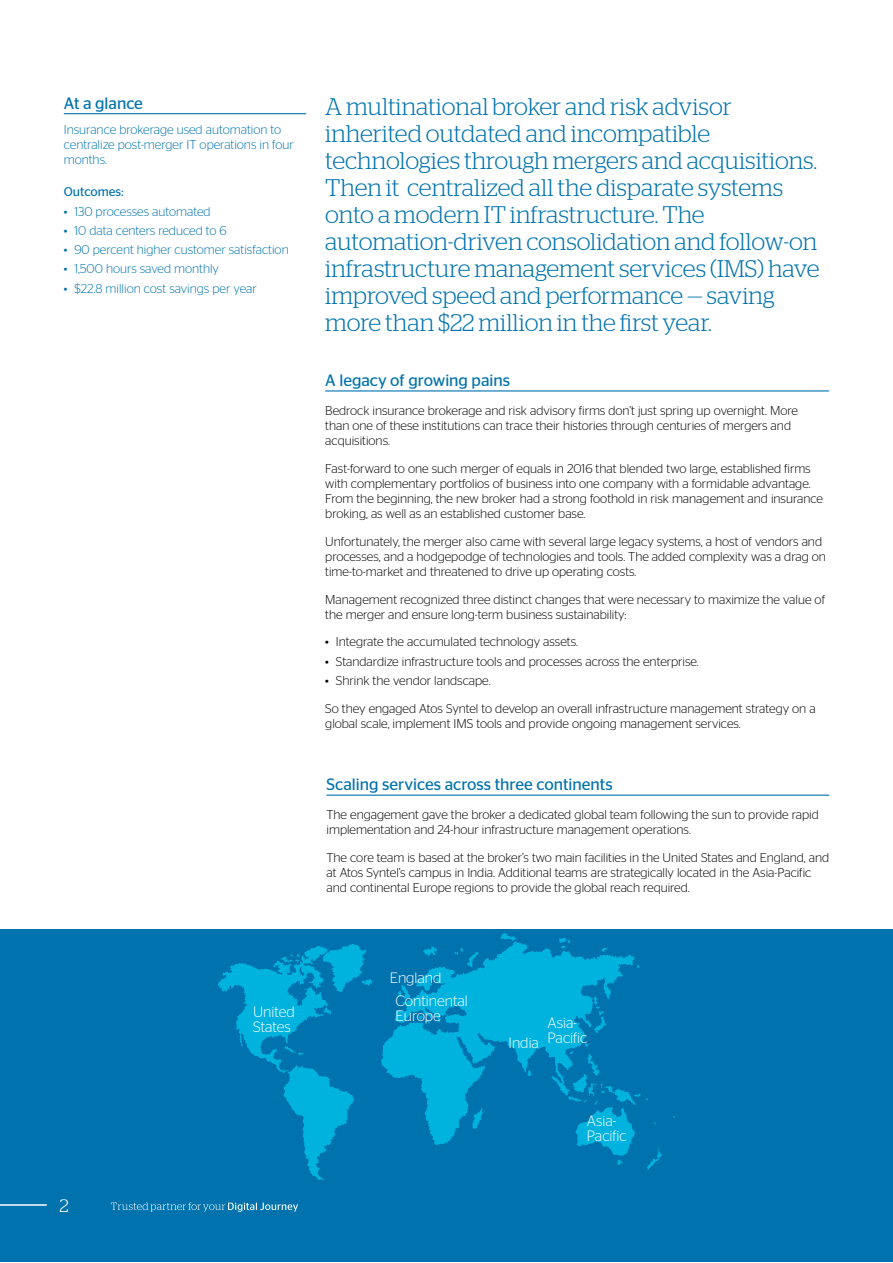
<style>
.page{position:relative;width:893px;height:1263px;background:#fff}
.page>*{position:absolute;margin:0;border:0;box-sizing:border-box;transform-origin:0 0}
.t1{font:300 24px/27px "Stag";color:#0073ae}
.t2{font:300 18px "Stag";color:#fff}
.t3{font:16.5px "Stag Sans";color:#0073ae}
.t4{font:300 15px/15px "Stag Sans";color:#fff}
.t5{font:300 12.75px/15px "Stag Sans";color:#000}
.t6{font:300 12.75px/15px "Stag Sans";color:#0073ae}
.t7{font:12.75px "Stag Sans";color:#0073ae}
</style>
<div class="page">
<div style="left:1px;top:930px;width:892px;height:332px;background:#0073ae"></div>
<svg style="left:111px;top:1202px;width:187px;height:10px"></svg>
<hr style="left:0;top:1204px;width:47px;height:2px;background:#fff">
<hr style="left:325px;top:390px;width:504px;height:1px;background:#0073ae">
<hr style="left:326px;top:794px;width:503px;height:2px;background:#0073ae">
<hr style="left:64px;top:113px;width:242px;height:1px;background:#0073ae">
<svg style="left:381px;top:941px;width:254px;height:204px"></svg>
<svg style="left:527px;top:1070px;width:4px;height:6px"></svg>
<svg style="left:593px;top:996px;width:13px;height:37px"></svg>
<svg style="left:551px;top:1043px;width:111px;height:127px"></svg>
<svg style="left:602px;top:948px;width:5px;height:4px"></svg>
<svg style="left:559px;top:938px;width:12px;height:11px"></svg>
<svg style="left:500px;top:933px;width:16px;height:8px"></svg>
<svg style="left:454px;top:948px;width:24px;height:19px"></svg>
<svg style="left:397px;top:984px;width:13px;height:15px"></svg>
<svg style="left:419px;top:1015px;width:12px;height:9px"></svg>
<svg style="left:472px;top:1108px;width:11px;height:21px"></svg>
<svg style="left:423px;top:946px;width:14px;height:11px"></svg>
<svg style="left:218px;top:944px;width:154px;height:237px"></svg>
<p class="t3" style="left:64px;top:94px;width:81px">At a glance</p>
<p class="t6" style="left:64px;top:122px;width:231px">Insurance brokerage used automation to centralize post-merger IT operations in four months.</p>
<p class="t7" style="left:64px;top:185px;width:61px">Outcomes:</p>
<p class="t6" style="left:64px;top:203px;width:148px">• 130 processes automated</p>
<p class="t6" style="left:64px;top:223px;width:165px">• 10 data centers reduced to 6</p>
<p class="t6" style="left:64px;top:242px;width:226px">• 90 percent higher customer satisfaction</p>
<p class="t6" style="left:64px;top:261px;width:157px">• 1,500 hours saved monthly</p>
<p class="t6" style="left:64px;top:280px;width:195px">• $22.8 million cost savings per year</p>
<p class="t1" style="left:325px;top:93px;width:496px">A multinational broker and risk advisor inherited outdated and incompatible technologies through mergers and acquisitions.<br>Then it centralized all the disparate systems onto a modern IT infrastructure. The automation-driven consolidation and follow-on infrastructure management services (IMS) have improved speed and performance — saving more than $22 million in the first year.</p>
<p class="t3" style="left:325px;top:371px;width:186px">A legacy of growing pains</p>
<p class="t5" style="left:325px;top:403px;width:474px">Bedrock insurance brokerage and risk advisory firms don’t just spring up overnight. More than one of these institutions can trace their histories through centuries of mergers and acquisitions.</p>
<p class="t5" style="left:325px;top:461px;width:499px">Fast-forward to one such merger of equals in 2016 that blended two large, established firms with complementary portfolios of business into one company with a formidable advantage.<br>From the beginning, the new broker had a strong foothold in risk management and insurance broking, as well as an established customer base.</p>
<p class="t5" style="left:325px;top:534px;width:502px">Unfortunately, the merger also came with several large legacy systems, a host of vendors and processes, and a hodgepodge of technologies and tools. The added complexity was a drag on time-to-market and threatened to drive up operating costs.</p>
<p class="t5" style="left:325px;top:592px;width:501px">Management recognized three distinct changes that were necessary to maximize the value of the merger and ensure long-term business sustainability:</p>
<p class="t5" style="left:325px;top:634px;width:254px">• Integrate the accumulated technology assets.</p>
<p class="t5" style="left:325px;top:654px;width:375px">• Standardize infrastructure tools and processes across the enterprise.</p>
<p class="t5" style="left:325px;top:666px;width:492px;line-height:27.8px">• Shrink the vendor landscape.<br>So they engaged Atos Syntel to develop an overall infrastructure management strategy on a</p>
<p class="t5" style="left:325px;top:716px;width:417px">global scale, implement IMS tools and provide ongoing management services.</p>
<p class="t3" style="left:326px;top:775px;width:288px">Scaling services across three continents</p>
<p class="t5" style="left:326px;top:807px;width:494px">The engagement gave the broker a dedicated global team following the sun to provide rapid implementation and 24-hour infrastructure management operations.</p>
<p class="t5" style="left:326px;top:849px;width:504px">The core team is based at the broker’s two main facilities in the United States and England, and at Atos Syntel’s campus in India. Additional teams are strategically located in the Asia-Pacific and continental Europe regions to provide the global reach required.</p>
<p class="t4" style="left:396px;top:967px;width:74px;line-height:22.4px;text-indent:-6px">England<br>Continental</p>
<p class="t4" style="left:396px;top:1008px;width:47px">Europe</p>
<p class="t4" style="left:253px;top:1004px;width:43px">United<br>States</p>
<p class="t4" style="left:547px;top:1015px;width:41px">Asia-<br>Pacific</p>
<p class="t4" style="left:509px;top:1035px;width:32px">India</p>
<h2 class="t2" style="left:60px;top:1196px;width:11px">2</h2>
<p class="t4" style="left:587px;top:1113px;width:41px">Asia-<br>Pacific</p>
</div>
